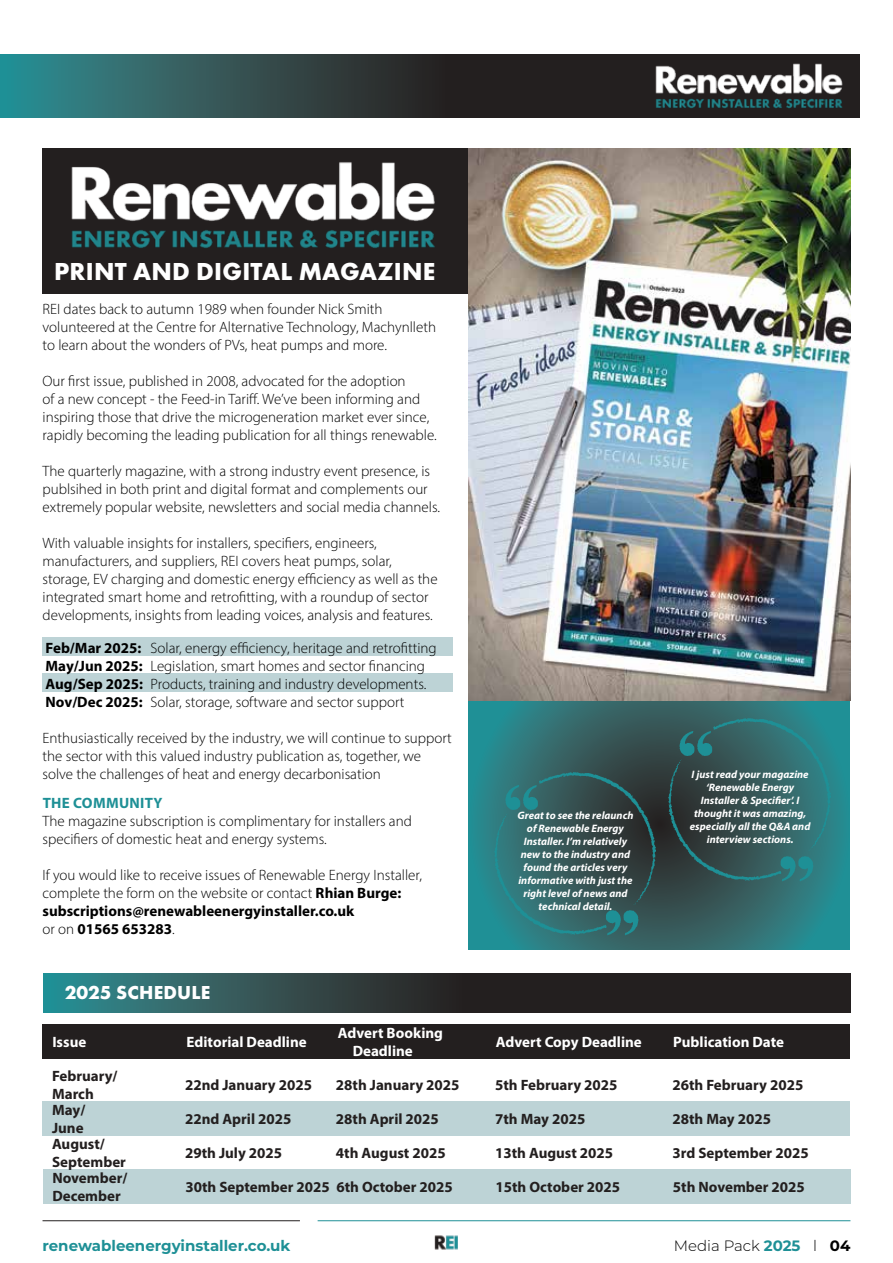
<style>
.page{position:relative;width:893px;height:1263px;background:#fff}
.page>*{position:absolute;margin:0;border:0;box-sizing:border-box;transform-origin:0 0}
.t1{font:700 25.5px "Futura PT";letter-spacing:.01em;color:#fff}
.t2{font:700 19.5px "Futura PT";letter-spacing:.01em;color:#fff}
.t3{font:300 15px/18px "Myriad Pro";color:#000}
.t4{font:700 15px/18px "Myriad Pro";color:#231f1f}
.t5{font:700 15px/18px "Myriad Pro";color:#fff}
.t6{font:700 15px "Montserrat";color:#1e9096}
.t7{font:300 15px "Montserrat";color:#000}
.t8{font:700 15px "Myriad Pro";letter-spacing:.02em;color:#1e9096}
.t9{font:italic 700 10.8px/12.9px "Myriad Pro";color:#fff;text-align:center}
.s1{font-weight:700}
.s2{font-weight:700;color:#1e9096}
</style>
<div class="page">
<div style="left:43px;top:637px;width:410px;height:19px;background:#bdd3d6"></div>
<div style="left:43px;top:674px;width:410px;height:18px;background:#bdd3d6"></div>
<div style="left:43px;top:1169px;width:808px;height:34px;background:#bdd3d6"></div>
<svg style="left:469px;top:701px;width:381px;height:248px;background:#2e7275"></svg>
<div style="left:43px;top:149px;width:807px;height:145px;background:#231f1f"></div>
<svg style="left:44px;top:973px;width:806px;height:39px;background:#293c3c"></svg>
<div style="left:42px;top:1024px;width:808px;height:34px;background:#231f1f"></div>
<div style="left:42px;top:1101px;width:808px;height:34px;background:#bdd3d6"></div>
<img style="left:469px;top:149px;width:381px;height:552px">
<svg style="left:0;top:54px;width:859px;height:64px;background:#2b4142"></svg>
<img style="left:653px;top:62px;width:192px;height:48px">
<hr style="left:43px;top:1220px;width:257px;height:1px;background:#231f1f">
<hr style="left:318px;top:1220px;width:532px;height:1px;background:#1e9096">
<img style="left:434px;top:1235px;width:24px;height:15px">
<img style="left:71px;top:162px;width:364px;height:86px">
<img style="left:666px;top:716px;width:165px;height:168px">
<img style="left:492px;top:770px;width:164px;height:168px">
<h1 class="t1" style="left:54px;top:255px;width:383px">PRINT AND DIGITAL MAGAZINE</h1>
<p class="t3" style="left:43px;top:300px;width:395px">REI dates back to autumn 1989 when founder Nick Smith volunteered at the Centre for Alternative Technology, Machynlleth to learn about the wonders of PVs, heat pumps and more.</p>
<p class="t3" style="left:43px;top:372px;width:396px">Our first issue, published in 2008, advocated for the adoption<br>of a new concept - the Feed-in Tariff. We’ve been informing and inspiring those that drive the microgeneration market ever since, rapidly becoming the leading publication for all things renewable.</p>
<p class="t3" style="left:43px;top:462px;width:399px">The quarterly magazine, with a strong industry event presence, is publsihed in both print and digital format and complements our extremely popular website, newsletters and social media channels.</p>
<p class="t3" style="left:43px;top:534px;width:397px">With valuable insights for installers, specifiers, engineers, manufacturers, and suppliers, REI covers heat pumps, solar, storage, EV charging and domestic energy efficiency as well as the integrated smart home and retrofitting, with a roundup of sector developments, insights from leading voices, analysis and features.</p>
<p class="t3" style="left:46px;top:639px;width:393px"><span class="s1">Feb/Mar 2025:</span> Solar, energy efficiency, heritage and retrofitting <span class="s1">May/Jun 2025:</span> Legislation, smart homes and sector financing <span class="s1">Aug/Sep 2025:</span> Products, training and industry developments.<br><span class="s1">Nov/Dec 2025:</span> Solar, storage, software and sector support</p>
<p class="t3" style="left:43px;top:729px;width:411px">Enthusiastically received by the industry, we will continue to support the sector with this valued industry publication as, together, we solve the challenges of heat and energy decarbonisation</p>
<p class="t8" style="left:43px;top:793px;width:121px">THE COMMUNITY</p>
<p class="t3" style="left:43px;top:812px;width:371px">The magazine subscription is complimentary for installers and specifiers of domestic heat and energy systems.</p>
<p class="t3" style="left:43px;top:866px;width:381px">If you would like to receive issues of Renewable Energy Installer, complete the form on the website or contact <span class="s1">Rhian Burge: subscriptions@renewableenergyinstaller.co.uk<br></span>or on <span class="s1">01565 653283</span>.</p>
<p class="t9" style="left:517px;top:808px;width:117px">Great to see the relaunch of Renewable Energy<br>Installer. I’m relatively new to the industry and found the articles very informative with just the right level of news and technical detail.</p>
<h2 class="t2" style="left:65px;top:980px;width:147px">2025 SCHEDULE</h2>
<p class="t5" style="left:52px;top:1033px;width:35px">Issue</p>
<p class="t4" style="left:185px;top:1075px;width:129px">22nd January 2025</p>
<p class="t4" style="left:185px;top:1109px;width:108px">22nd April 2025</p>
<p class="t4" style="left:185px;top:1143px;width:99px">29th July 2025</p>
<p class="t5" style="left:187px;top:1033px;width:122px">Editorial Deadline</p>
<p class="t5" style="left:353px;top:1024px;width:92px;text-indent:-15px">Advert Booking<br>Deadline</p>
<p class="t5" style="left:496px;top:1033px;width:147px">Advert Copy Deadline</p>
<p class="t4" style="left:52px;top:1066px;width:67px">February/<br>March</p>
<p class="t4" style="left:52px;top:1100px;width:35px">May/<br>June</p>
<p class="t4" style="left:52px;top:1134px;width:75px">August/<br>September</p>
<p class="t4" style="left:495px;top:1075px;width:124px">5th February 2025</p>
<p class="t4" style="left:495px;top:1109px;width:92px">7th May 2025</p>
<p class="t4" style="left:495px;top:1143px;width:120px">13th August 2025</p>
<p class="t4" style="left:336px;top:1075px;width:125px">28th January 2025</p>
<p class="t4" style="left:336px;top:1109px;width:104px">28th April 2025</p>
<p class="t4" style="left:336px;top:1143px;width:111px">4th August 2025</p>
<p class="t4" style="left:52px;top:1168px;width:76px">November/<br>December</p>
<p class="t4" style="left:495px;top:1177px;width:126px">15th October 2025</p>
<p class="t4" style="left:185px;top:1177px;width:269px">30th September 2025 6th October 2025</p>
<p class="t9" style="left:690px;top:767px;width:122px">I just read your magazine ‘Renewable Energy<br>Installer &amp; Specifier’. I thought it was amazing, especially all the Q&amp;A and interview sections.</p>
<p class="t5" style="left:673px;top:1033px;width:112px">Publication Date</p>
<p class="t4" style="left:672px;top:1075px;width:132px">26th February 2025</p>
<p class="t4" style="left:672px;top:1109px;width:100px">28th May 2025</p>
<p class="t4" style="left:672px;top:1143px;width:138px">3rd September 2025</p>
<p class="t4" style="left:673px;top:1177px;width:133px">5th November 2025</p>
<p class="t6" style="left:43px;top:1234px;width:249px">renewableenergyinstaller.co.uk</p>
<p class="t7" style="left:674px;top:1235px;width:178px">Media Pack <span class="s2">2025</span> l <span class="s1">04</span></p>
</div>
